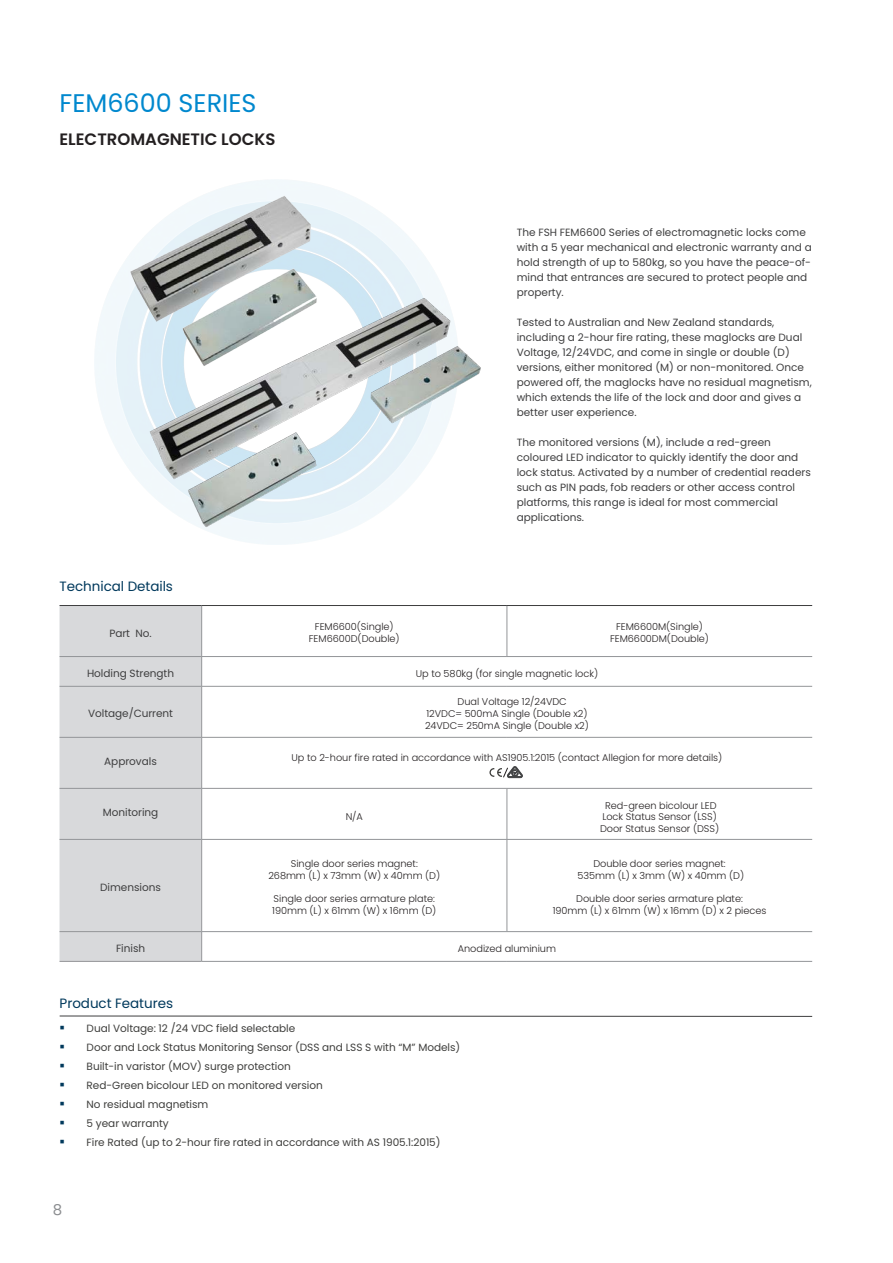
<style>
.page{position:relative;width:893px;height:1263px;background:#fff}
.page>*{position:absolute;margin:0;border:0;box-sizing:border-box;transform-origin:0 0}
.t1{font:25.5px "Poppins";color:#0088ce}
.t2{font:600 16.5px "Poppins";color:#231f20}
.t3{font:15px "Poppins";color:#8b8d90}
.t4{font:13.5px "Poppins";letter-spacing:-.005em;color:#00395c}
.t5{font:10.5px/15px "Poppins";color:#3e3e3f}
.t6{font:10.5px "Poppins";letter-spacing:-.005em;color:#3e3e3c}
.t7{font:300 9.75px/11.7px "Poppins";letter-spacing:-.005em;color:#231f20;text-align:center}
.s1{color:#00395c}
</style>
<div class="page">
<hr style="left:60px;top:1015px;width:752px;height:2px;background:#3e3e3f">
<img style="left:94px;top:180px;width:347px;height:364px">
<div style="left:60px;top:606px;width:141px;height:355px;background:#d8d9db"></div>
<svg style="left:202px;top:687px;width:610px;height:274px"></svg>
<svg style="left:202px;top:738px;width:610px;height:193px"></svg>
<hr style="left:60px;top:656px;width:142px;height:1px;background:#939598">
<hr style="left:202px;top:656px;width:305px;height:1px;background:#939598">
<hr style="left:507px;top:656px;width:305px;height:1px;background:#939598">
<hr style="left:60px;top:686px;width:142px;height:1px;background:#939598">
<hr style="left:202px;top:686px;width:305px;height:1px;background:#939598">
<hr style="left:507px;top:686px;width:305px;height:1px;background:#939598">
<hr style="left:60px;top:737px;width:142px;height:1px;background:#939598">
<hr style="left:202px;top:737px;width:305px;height:1px;background:#939598">
<hr style="left:507px;top:737px;width:305px;height:1px;background:#939598">
<hr style="left:60px;top:788px;width:142px;height:1px;background:#939598">
<hr style="left:507px;top:788px;width:305px;height:1px;background:#939598">
<hr style="left:60px;top:839px;width:142px;height:1px;background:#939598">
<hr style="left:202px;top:839px;width:305px;height:1px;background:#939598">
<hr style="left:507px;top:839px;width:305px;height:1px;background:#939598">
<hr style="left:201px;top:606px;width:1px;height:50px;background:#939598">
<svg style="left:201px;top:657px;width:1px;height:29px"></svg>
<hr style="left:201px;top:686px;width:1px;height:51px;background:#939598">
<hr style="left:201px;top:737px;width:1px;height:51px;background:#939598">
<hr style="left:201px;top:788px;width:1px;height:51px;background:#939598">
<hr style="left:201px;top:839px;width:1px;height:92px;background:#939598">
<hr style="left:60px;top:931px;width:142px;height:1px;background:#939598">
<hr style="left:202px;top:931px;width:305px;height:1px;background:#939598">
<svg style="left:201px;top:932px;width:1px;height:29px"></svg>
<hr style="left:507px;top:931px;width:305px;height:1px;background:#939598">
<hr style="left:60px;top:961px;width:142px;height:1px;background:#939598">
<hr style="left:202px;top:961px;width:305px;height:1px;background:#939598">
<hr style="left:507px;top:961px;width:305px;height:1px;background:#939598">
<hr style="left:60px;top:605px;width:142px;height:1px;background:#3e3e3f">
<hr style="left:202px;top:605px;width:305px;height:1px;background:#3e3e3f">
<hr style="left:507px;top:605px;width:305px;height:1px;background:#3e3e3f">
<hr style="left:202px;top:788px;width:305px;height:1px;background:#939598">
<hr style="left:507px;top:788px;width:1px;height:51px;background:#939598">
<hr style="left:507px;top:839px;width:1px;height:92px;background:#939598">
<hr style="left:507px;top:606px;width:1px;height:50px;background:#939598">
<svg style="left:489px;top:766px;width:33px;height:12px"></svg>
<img style="left:131px;top:284px;width:350px;height:256px">
<img style="left:109px;top:190px;width:228px;height:181px">
<h1 class="t1" style="left:60px;top:88px;width:198px">FEM6600 SERIES</h1>
<h2 class="t2" style="left:60px;top:130px;width:217px">ELECTROMAGNETIC LOCKS</h2>
<p class="t5" style="left:517px;top:224px;width:297px">The FSH FEM6600 Series of electromagnetic locks come with a 5 year mechanical and electronic warranty and a hold strength of up to 580kg, so you have the peace-of&shy;mind that entrances are secured to protect people and property.</p>
<p class="t5" style="left:517px;top:315px;width:297px">Tested to Australian and New Zealand standards, including a 2-hour fire rating, these maglocks are Dual Voltage, 12/24VDC, and come in single or double (D) versions, either monitored (M) or non-monitored. Once powered off, the maglocks have no residual magnetism, which extends the life of the lock and door and gives a better user experience.</p>
<p class="t5" style="left:517px;top:435px;width:296px">The monitored versions (M), include a red-green coloured LED indicator to quickly identify the door and lock status. Activated by a number of credential readers such as PIN pads, fob readers or other access control platforms, this range is ideal for most commercial applications.</p>
<p class="t4" style="left:60px;top:578px;width:115px">Technical Details</p>
<p class="t5" style="left:109px;top:625px;width:44px">Part No.</p>
<p class="t7" style="left:309px;top:621px;width:92px">FEM6600(Single)<br>FEM6600D(Double)</p>
<p class="t7" style="left:610px;top:621px;width:101px">FEM6600M(Single)<br>FEM6600DM(Double)</p>
<p class="t5" style="left:87px;top:666px;width:89px">Holding Strength</p>
<p class="t7" style="left:416px;top:667px;width:184px">Up to 580kg (for single magnetic lock)</p>
<p class="t5" style="left:88px;top:706px;width:87px">Voltage/Current</p>
<p class="t7" style="left:425px;top:696px;width:165px;text-align:left;text-indent:33px">Dual Voltage 12/24VDC<br>12VDC= 500mA Single (Double x2)<br>24VDC= 250mA Single (Double x2)</p>
<p class="t5" style="left:104px;top:754px;width:54px">Approvals</p>
<p class="t7" style="left:292px;top:752px;width:432px">Up to 2-hour fire rated in accordance with AS1905.1:2015 (contact Allegion for more details)</p>
<p class="t5" style="left:103px;top:805px;width:57px">Monitoring</p>
<p class="t7" style="left:346px;top:811px;width:19px">N/A</p>
<p class="t7" style="left:600px;top:799px;width:121px">Red-green bicolour LED<br>Lock Status Sensor (LSS)<br>Door Status Sensor (DSS)</p>
<p class="t5" style="left:100px;top:880px;width:62px">Dimensions</p>
<p class="t7" style="left:268px;top:858px;width:173px">Single door series magnet:<br>268mm (L) x 73mm (W) x 40mm (D)</p>
<p class="t7" style="left:272px;top:893px;width:166px;text-align:left">Single door series armature plate:<br>190mm (L) x 61mm (W) x 16mm (D)</p>
<p class="t7" style="left:578px;top:858px;width:168px">Double door series magnet:<br>535mm (L) x 3mm (W) x 40mm (D)</p>
<p class="t7" style="left:553px;top:893px;width:215px">Double door series armature plate:<br>190mm (L) x 61mm (W) x 16mm (D) x 2 pieces</p>
<p class="t5" style="left:116px;top:941px;width:31px">Finish</p>
<p class="t7" style="left:458px;top:942px;width:100px">Anodized aluminium</p>
<p class="t4" style="left:60px;top:995px;width:115px">Product Features</p>
<p class="t6" style="left:60px;top:1022px;width:237px"><span class="s1">▪</span> Dual Voltage: 12 /24 VDC field selectable</p>
<p class="t6" style="left:60px;top:1041px;width:402px"><span class="s1">▪</span> Door and Lock Status Monitoring Sensor (DSS and LSS S with “M” Models)</p>
<p class="t6" style="left:60px;top:1060px;width:233px"><span class="s1">▪</span> Built-in varistor (MOV) surge protection</p>
<p class="t6" style="left:60px;top:1079px;width:265px"><span class="s1">▪</span> Red-Green bicolour LED on monitored version</p>
<p class="t6" style="left:60px;top:1098px;width:150px"><span class="s1">▪</span> No residual magnetism</p>
<p class="t6" style="left:60px;top:1117px;width:111px"><span class="s1">▪</span> 5 year warranty</p>
<p class="t6" style="left:60px;top:1136px;width:382px"><span class="s1">▪</span> Fire Rated (up to 2-hour fire rated in accordance with AS 1905.1:2015)</p>
<h3 class="t3" style="left:53px;top:1201px;width:11px">8</h3>
</div>
